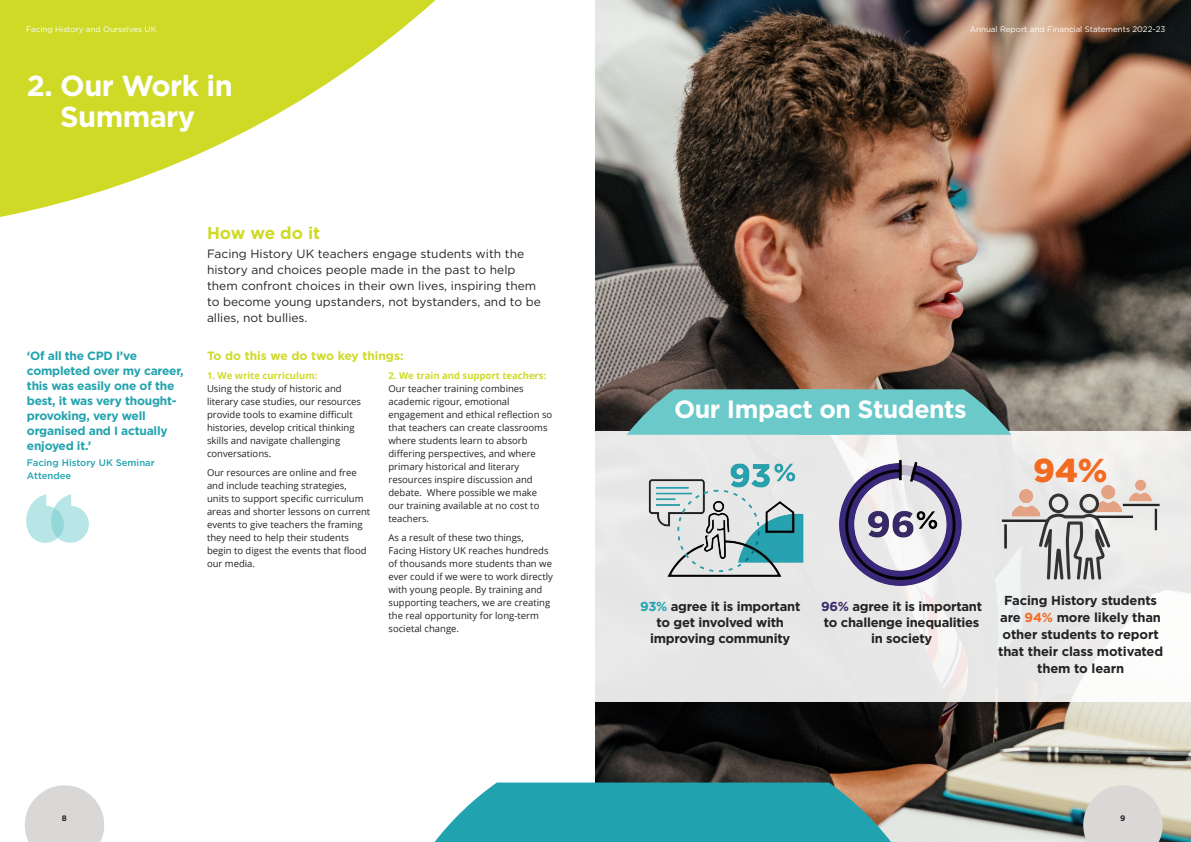
<style>
.page{position:relative;width:1191px;height:842px;background:#fff}
.page>*{position:absolute;margin:0;border:0;box-sizing:border-box;transform-origin:0 0}
.t1{font:900 33.1px "Gotham";color:#f36a21}
.Headline{font:700 29px/31px "Gotham";letter-spacing:-.02em;color:#fff;text-align:center}
.Headline-2{font:700 25px "Gotham";letter-spacing:-.02em;color:#fff}
.Open_body{font:700 17px "Gotham";color:#cfda27}
.Fact{font:700 13px/16px "Gotham";letter-spacing:-.02em;color:#232323;text-align:center}
.Open_body-2{font:12px/16px "Gotham";color:#232323}
.t2{font:700 12px/15px "Gotham";letter-spacing:-.02em;color:#21a3af}
.C_sub{font:700 12px "Gotham";color:#cfda27}
.Line_above{font:9.5px/13px "Open Sans";color:#232323}
.Open_body-3{font:9.5px/13px "Open Sans";color:#232323}
.Open_body-4{font:500 9.5px/13px "Gotham";color:#21a3af}
.t3{font:8px "Gotham";color:#fff}
.Contents{font:700 8px "Gotham";color:#232323}
.s1{font-weight:700;color:#cfda27}
.s2{color:#21a3af}
.s3{color:#3a2a6b}
.s4{color:#f36a21}
</style>
<div class="page">
<svg style="left:0;top:0;width:435px;height:217px;fill:#cfda27"></svg>
<img style="left:595px;top:0;width:596px;height:842px">
<div style="left:595px;top:431px;width:596px;height:270px;background:linear-gradient(to right,#e3e3e3,#f3f3f2)"></div>
<img style="left:634px;top:454px;width:170px;height:134px">
<img style="left:804px;top:454px;width:195px;height:149px">
<img style="left:981px;top:443px;width:210px;height:150px">
<svg style="left:1038px;top:494px;width:72px;height:86px;background:#b3b1b0"></svg>
<svg style="left:1083px;top:785px;width:79px;height:57px;background:#dad8d6"></svg>
<svg style="left:25px;top:785px;width:79px;height:57px"></svg>
<svg style="left:434px;top:782px;width:457px;height:60px;background:#39a7af"></svg>
<svg style="left:26px;top:494px;width:63px;height:49px"></svg>
<svg style="left:626px;top:389px;width:385px;height:46px;background:#68b9ba"></svg>
<p class="t3" style="left:26px;top:24px;width:132px">Facing History and Ourselves UK</p>
<p class="Headline" style="left:27px;top:70px;width:207px">2. Our Work in<br>Summary</p>
<p class="t2" style="left:27px;top:348px;width:158px">‘Of all the CPD I’ve completed over my career, this was easily one of the best, it was very thought&shy;provoking, very well organised and I actually enjoyed it.’</p>
<p class="Open_body-4" style="left:27px;top:456px;width:129px">Facing History UK Seminar<br>Attendee</p>
<p class="Open_body" style="left:207px;top:222px;width:115px">How we do it</p>
<p class="Open_body-2" style="left:207px;top:246px;width:335px">Facing History UK teachers engage students with the history and choices people made in the past to help them confront choices in their own lives, inspiring them to become young upstanders, not bystanders, and to be allies, not bullies.</p>
<p class="C_sub" style="left:207px;top:347px;width:198px">To do this we do two key things:</p>
<p class="Line_above" style="left:207px;top:369px;width:156px"><span class="s1">1. We write curriculum:<br></span>Using the study of historic and literary case studies, our resources provide tools to examine difficult histories, develop critical thinking skills and navigate challenging conversations.</p>
<p class="Open_body-3" style="left:207px;top:466px;width:165px">Our resources are online and free and include teaching strategies, units to support specific curriculum areas and shorter lessons on current events to give teachers the framing they need to help their students begin to digest the events that flood our media.</p>
<p class="Line_above" style="left:388px;top:369px;width:165px"><span class="s1">2. We train and support teachers:<br></span>Our teacher training combines academic rigour, emotional engagement and ethical reflection so that teachers can create classrooms where students learn to absorb differing perspectives, and where primary historical and literary resources inspire discussion and debate. Where possible we make our training available at no cost to teachers.</p>
<p class="Line_above" style="left:388px;top:531px;width:166px">As a result of these two things,<br>Facing History UK reaches hundreds of thousands more students than we ever could if we were to work directly with young people. By training and supporting teachers, we are creating the real opportunity for long-term societal change.</p>
<p class="t3" style="left:969px;top:24px;width:197px">Annual Report and Financial Statements 2022-23</p>
<p class="Headline-2" style="left:674px;top:392px;width:294px">Our Impact on Students</p>
<p class="t1" style="left:1033px;top:447px;width:76px">94%</p>
<p class="Fact" style="left:640px;top:598px;width:162px"><span class="s2">93%</span> agree it is important to get involved with improving community</p>
<p class="Fact" style="left:821px;top:598px;width:162px"><span class="s3">96%</span> agree it is important to challenge inequalities in society</p>
<p class="Fact" style="left:998px;top:592px;width:167px;line-height:17px">Facing History students are <span class="s4">94%</span> more likely than other students to report that their class motivated them to learn</p>
<p class="Contents" style="left:62px;top:813px;width:7px">8</p>
<p class="Contents" style="left:1120px;top:813px;width:7px">9</p>
</div>
